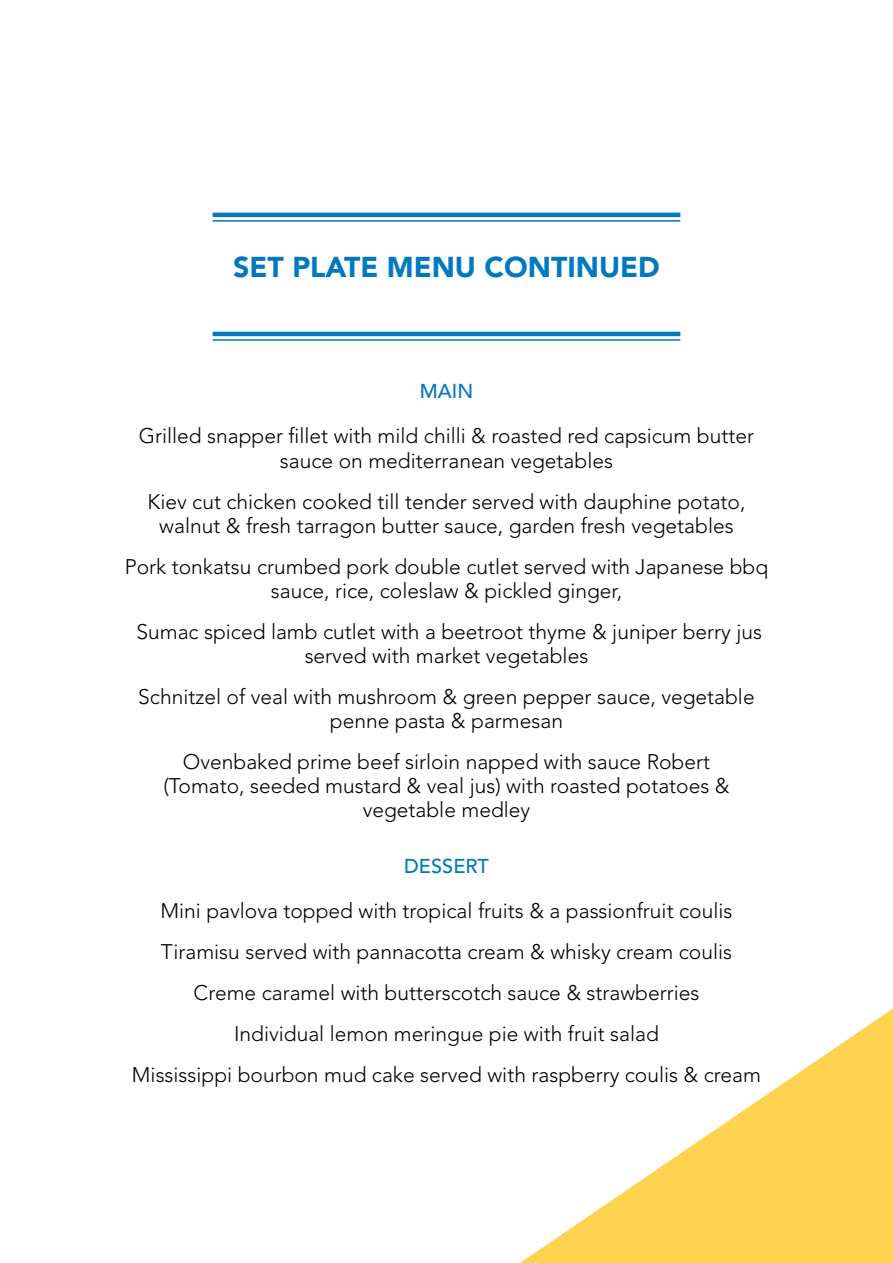
<style>
.page{position:relative;width:893px;height:1263px;background:#fff}
.page>*{position:absolute;margin:0;border:0;box-sizing:border-box;transform-origin:0 0}
.t1{font:900 28.5px "Avenir LT Std";color:#0079c1}
.t2{font:300 21px/24px "Avenir LT Std";color:#000;text-align:center}
.t3{font:500 19.95px "Avenir LT Std";color:#0079c1}
</style>
<div class="page">
<svg style="left:520px;top:1008px;width:373px;height:255px"></svg>
<hr style="left:213px;top:213px;width:467px;height:4px;background:#0079c1">
<hr style="left:213px;top:220px;width:467px;height:2px;background:#0079c1">
<hr style="left:213px;top:332px;width:467px;height:4px;background:#0079c1">
<hr style="left:213px;top:339px;width:467px;height:2px;background:#0079c1">
<h1 class="t1" style="left:233px;top:250px;width:428px">SET PLATE MENU CONTINUED</h1>
<p class="t3" style="left:420px;top:380px;width:55px">MAIN</p>
<p class="t2" style="left:139px;top:424px;width:617px">Grilled snapper fillet with mild chilli &amp; roasted red capsicum butter sauce on mediterranean vegetables</p>
<p class="t2" style="left:147px;top:489px;width:599px">Kiev cut chicken cooked till tender served with dauphine potato, walnut &amp; fresh tarragon butter sauce, garden fresh vegetables</p>
<p class="t2" style="left:125px;top:554px;width:645px">Pork tonkatsu crumbed pork double cutlet served with Japanese bbq sauce, rice, coleslaw &amp; pickled ginger,</p>
<p class="t2" style="left:136px;top:619px;width:627px">Sumac spiced lamb cutlet with a beetroot thyme &amp; juniper berry jus served with market vegetables</p>
<p class="t2" style="left:138px;top:684px;width:618px">Schnitzel of veal with mushroom &amp; green pepper sauce, vegetable penne pasta &amp; parmesan</p>
<p class="t2" style="left:163px;top:749px;width:568px">Ovenbaked prime beef sirloin napped with sauce Robert (Tomato, seeded mustard &amp; veal jus) with roasted potatoes &amp; vegetable medley</p>
<p class="t3" style="left:404px;top:855px;width:86px">DESSERT</p>
<p class="t2" style="left:132px;top:891px;width:631px;line-height:41px">Mini pavlova topped with tropical fruits &amp; a passionfruit coulis Tiramisu served with pannacotta cream &amp; whisky cream coulis Creme caramel with butterscotch sauce &amp; strawberries<br>Individual lemon meringue pie with fruit salad<br>Mississippi bourbon mud cake served with raspberry coulis &amp; cream</p>
</div>
